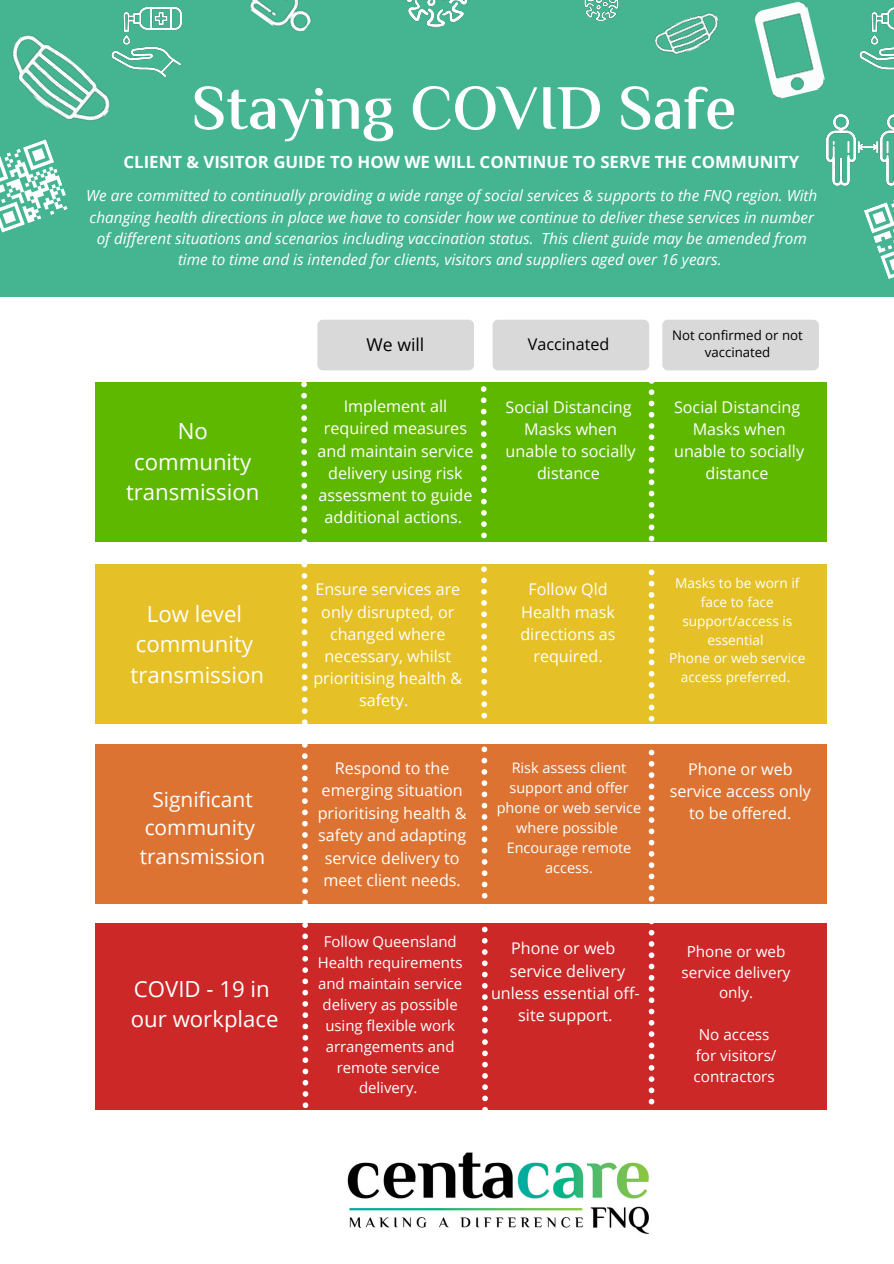
<style>
.page{position:relative;width:894px;height:1264px;background:#fff}
.page>*{position:absolute;margin:0;border:0;box-sizing:border-box;transform-origin:0 0}
.t1{font:600 62.85px "El Messiri";color:#fff}
.t2{font:22.2px/30.5px "Open Sans";color:#fff;text-align:center}
.t3{font:20.85px "Open Sans";color:#fff}
.t4{font:17.7px "Open Sans";color:#000}
.t5{font:700 16.8px "Open Sans";color:#fff}
.t6{font:16.2px "Open Sans";color:#000}
.t7{font:16.05px/22.2px "Open Sans";color:#fff;text-align:center}
.t8{font:italic 15.3px/21.5px "Open Sans";color:#fff;text-align:center}
.t9{font:15.3px/20.9px "Open Sans";color:#fff;text-align:center}
.t10{font:14.85px/20.9px "Open Sans";color:#fff;text-align:center}
.t11{font:14.4px/19.8px "Open Sans";color:#fff;text-align:center}
.t12{font:13.65px/18.8px "Open Sans";color:#fff;text-align:center}
.t13{font:13.2px/17.7px "Open Sans";color:#000;text-align:center}
</style>
<div class="page">
<img style="left:347px;top:1152px;width:302px;height:82px">
<div style="left:95px;top:381px;width:731px;height:160px;background:#5eb800"></div>
<div style="left:95px;top:564px;width:731px;height:160px;background:#e6c027"></div>
<div style="left:95px;top:744px;width:731px;height:160px;background:#dd7332"></div>
<div style="left:95px;top:923px;width:731px;height:187px;background:#cd2828"></div>
<svg style="left:301px;top:381px;width:7px;height:727px"></svg>
<svg style="left:480px;top:386px;width:8px;height:724px"></svg>
<svg style="left:648px;top:381px;width:6px;height:723px"></svg>
<div style="left:317px;top:320px;width:157px;height:50px;background:#d9d9d9;border-radius:6px"></div>
<div style="left:492px;top:320px;width:157px;height:50px;background:#d9d9d9;border-radius:6px"></div>
<div style="left:662px;top:320px;width:156px;height:50px;background:#d9d9d9;border-radius:6px"></div>
<div style="left:0;top:0;width:893px;height:297px;background:#44b491"></div>
<img style="left:12px;top:35px;width:98px;height:86px">
<img style="left:826px;top:114px;width:67px;height:71px">
<img style="left:754px;top:1px;width:71px;height:98px">
<img style="left:111px;top:8px;width:70px;height:68px">
<svg style="left:0;top:139px;width:68px;height:94px"></svg>
<img style="left:654px;top:12px;width:65px;height:43px">
<img style="left:859px;top:8px;width:34px;height:62px">
<img style="left:250px;top:0;width:61px;height:32px">
<img style="left:584px;top:0;width:35px;height:21px">
<img style="left:406px;top:0;width:62px;height:26px">
<svg style="left:864px;top:202px;width:29px;height:77px"></svg>
<p class="t1" style="left:191px;top:70px;width:546px">Staying COVID Safe</p>
<p class="t5" style="left:123px;top:150px;width:677px">CLIENT &amp; VISITOR GUIDE TO HOW WE WILL CONTINUE TO SERVE THE COMMUNITY</p>
<p class="t8" style="left:86px;top:185px;width:732px">We are committed to continually providing a wide range of social services &amp; supports to the FNQ region. With changing health directions in place we have to consider how we continue to deliver these services in number of different situations and scenarios including vaccination status. This client guide may be amended from time to time and is intended for clients, visitors and suppliers aged over 16 years.</p>
<p class="t2" style="left:134px;top:415px;width:118px">No community</p>
<p class="t2" style="left:126px;top:476px;width:135px">transmission</p>
<p class="t2" style="left:147px;top:598px;width:97px">Low level</p>
<p class="t2" style="left:136px;top:628px;width:119px">community</p>
<p class="t2" style="left:130px;top:659px;width:135px">transmission</p>
<p class="t3" style="left:152px;top:785px;width:102px">Significant</p>
<p class="t3" style="left:145px;top:813px;width:112px">community</p>
<p class="t3" style="left:140px;top:841px;width:127px">transmission</p>
<p class="t2" style="left:134px;top:972px;width:137px">COVID - 19 in</p>
<p class="t2" style="left:131px;top:1003px;width:149px">our workplace</p>
<p class="t4" style="left:366px;top:332px;width:59px">We will</p>
<p class="t6" style="left:527px;top:333px;width:83px">Vaccinated</p>
<p class="t13" style="left:672px;top:326px;width:132px">Not confirmed or not vaccinated</p>
<p class="t7" style="left:317px;top:395px;width:157px">Implement all required measures and maintain service delivery using risk assessment to guide additional actions.</p>
<p class="t7" style="left:505px;top:395px;width:128px">Social Distancing</p>
<p class="t7" style="left:505px;top:418px;width:131px">Masks when unable to socially distance</p>
<p class="t7" style="left:674px;top:395px;width:128px">Social Distancing</p>
<p class="t7" style="left:674px;top:418px;width:131px">Masks when unable to socially distance</p>
<p class="t7" style="left:313px;top:578px;width:150px">Ensure services are only disrupted, or changed where necessary, whilst prioritising health &amp; safety.</p>
<p class="t7" style="left:520px;top:578px;width:97px">Follow Qld<br>Health mask directions as required.</p>
<p class="t12" style="left:675px;top:574px;width:126px">Masks to be worn if face to face support/access is essential</p>
<p class="t12" style="left:669px;top:648px;width:137px">Phone or web service access preferred.</p>
<p class="t7" style="left:318px;top:756px;width:150px">Respond to the emerging situation prioritising health &amp; safety and adapting service delivery to meet client needs.</p>
<p class="t11" style="left:496px;top:758px;width:146px">Risk assess client support and offer phone or web service where possible</p>
<p class="t11" style="left:506px;top:837px;width:126px">Encourage remote access.</p>
<p class="t7" style="left:669px;top:757px;width:143px">Phone or web service access only to be offered.</p>
<p class="t10" style="left:318px;top:931px;width:146px">Follow Queensland<br>Health requirements and maintain service delivery as possible using flexible work arrangements and remote service</p>
<p class="t10" style="left:359px;top:1077px;width:60px">delivery.</p>
<p class="t7" style="left:491px;top:937px;width:150px">Phone or web service delivery unless essential off&shy;site support.</p>
<p class="t9" style="left:681px;top:940px;width:110px">Phone or web service delivery only.</p>
<p class="t9" style="left:698px;top:1023px;width:72px">No access</p>
<p class="t9" style="left:695px;top:1044px;width:82px">for visitors/</p>
<p class="t9" style="left:693px;top:1065px;width:83px">contractors</p>
</div>
